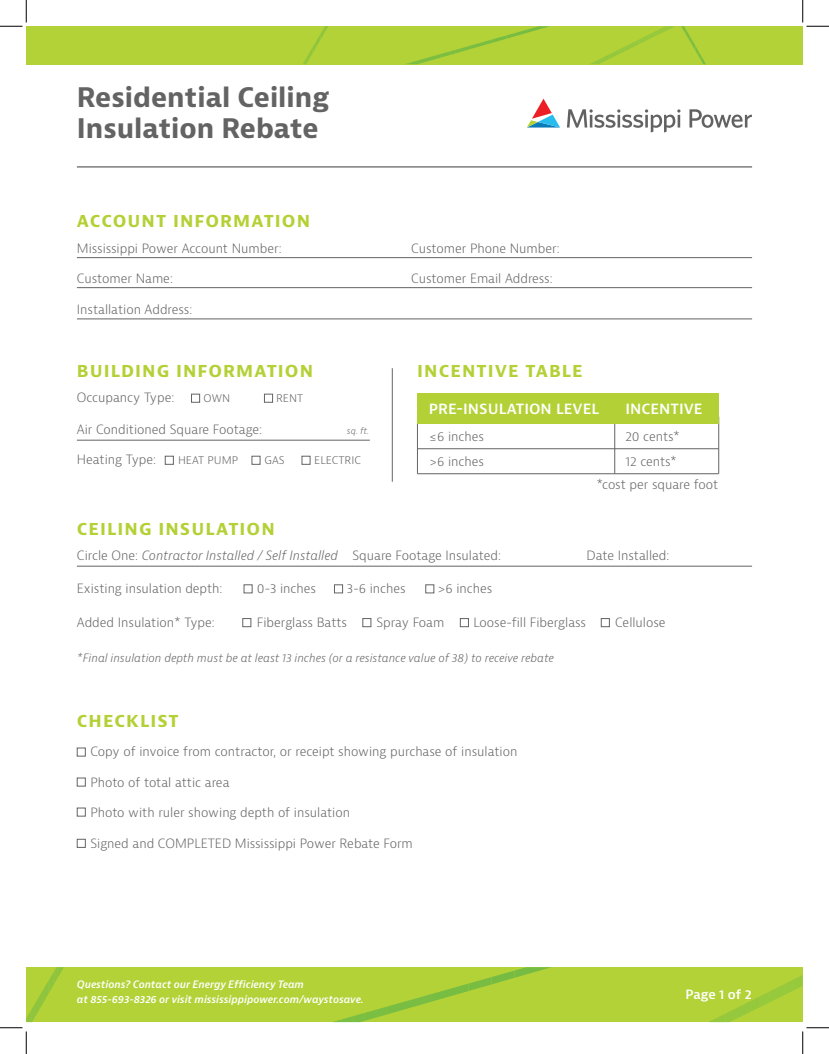
<style>
.page{position:relative;width:829px;height:1054px;background:#fff}
.page>*{position:absolute;margin:0;border:0;box-sizing:border-box;transform-origin:0 0}
.t1{font:700 26.25px/31.5px "Bernina Sans";color:#626362}
.t2{font:700 17.5px "Bernina Sans";letter-spacing:.06em;color:#b3d136}
.t3{font:600 15px "Bernina Sans";color:#fff}
.t4{font:300 12.5px "Bernina Sans";color:#626362}
.t5{font:600 12.5px "Bernina Sans";color:#fff}
.t6{font:italic 300 11.25px "Bernina Sans";color:#626362}
.t7{font:300 11.25px "Bernina Sans";color:#626362}
.t8{font:italic 600 10px/15.5px "Bernina Sans";color:#fff}
.t9{font:italic 300 8.75px "Bernina Sans";color:#626362}
.s1{font-style:italic}
</style>
<div class="page">
<div style="left:26px;top:967px;width:776px;height:55px;background:#b3d237"></div>
<svg style="left:333px;top:967px;width:218px;height:55px"></svg>
<div style="left:26px;top:26px;width:776px;height:38px;background:#b3d237"></div>
<svg style="left:681px;top:26px;width:25px;height:38px"></svg>
<svg style="left:589px;top:26px;width:86px;height:39px"></svg>
<svg style="left:303px;top:26px;width:25px;height:38px"></svg>
<svg style="left:406px;top:26px;width:143px;height:38px"></svg>
<svg style="left:527px;top:99px;width:33px;height:29px"></svg>
<svg style="left:567px;top:109px;width:185px;height:23px"></svg>
<hr style="left:77px;top:166px;width:675px;height:2px;background:#626362">
<hr style="left:77px;top:257px;width:675px;height:1px;background:#626362">
<hr style="left:77px;top:287px;width:675px;height:1px;background:#626362">
<hr style="left:77px;top:440px;width:293px;height:1px;background:#626362">
<hr style="left:77px;top:319px;width:675px;height:1px;background:#626362">
<hr style="left:77px;top:566px;width:675px;height:1px;background:#626362">
<hr style="left:392px;top:368px;width:1px;height:114px;background:#626362">
<div style="left:191px;top:394px;width:9px;height:8px;border:1px solid #626362"></div>
<div style="left:264px;top:394px;width:9px;height:8px;border:1px solid #626362"></div>
<div style="left:165px;top:456px;width:9px;height:9px;border:1px solid #626362"></div>
<div style="left:242px;top:618px;width:9px;height:9px;border:1px solid #626362"></div>
<div style="left:362px;top:618px;width:9px;height:9px;border:1px solid #626362"></div>
<div style="left:460px;top:618px;width:9px;height:9px;border:1px solid #626362"></div>
<div style="left:252px;top:456px;width:8px;height:9px;border:1px solid #626362"></div>
<div style="left:302px;top:456px;width:8px;height:9px;border:1px solid #626362"></div>
<div style="left:244px;top:584px;width:8px;height:9px;border:1px solid #626362"></div>
<div style="left:334px;top:584px;width:9px;height:9px;border:1px solid #626362"></div>
<div style="left:425px;top:584px;width:9px;height:9px;border:1px solid #626362"></div>
<hr style="left:417px;top:417px;width:1px;height:56px;background:#626362">
<hr style="left:417px;top:448px;width:302px;height:1px;background:#626362">
<hr style="left:417px;top:473px;width:302px;height:1px;background:#626362">
<hr style="left:718px;top:417px;width:1px;height:56px;background:#626362">
<hr style="left:614px;top:417px;width:1px;height:56px;background:#626362">
<div style="left:417px;top:393px;width:302px;height:31px;background:#b3d136"></div>
<div style="left:77px;top:748px;width:9px;height:8px;border:1px solid #626362"></div>
<div style="left:77px;top:778px;width:9px;height:8px;border:1px solid #626362"></div>
<div style="left:77px;top:808px;width:9px;height:8px;border:1px solid #626362"></div>
<div style="left:77px;top:839px;width:9px;height:9px;border:1px solid #626362"></div>
<div style="left:601px;top:618px;width:9px;height:9px;border:1px solid #626362"></div>
<svg style="left:0;top:0;width:27px;height:27px"></svg>
<svg style="left:0;top:967px;width:64px;height:87px"></svg>
<svg style="left:802px;top:0;width:27px;height:27px"></svg>
<svg style="left:709px;top:975px;width:120px;height:79px"></svg>
<p class="t1" style="left:77px;top:82px;width:254px">Residential Ceiling<br>Insulation Rebate</p>
<p class="t2" style="left:77px;top:210px;width:235px">ACCOUNT INFORMATION</p>
<p class="t4" style="left:77px;top:240px;width:206px">Mississippi Power Account Number:</p>
<p class="t4" style="left:77px;top:270px;width:97px">Customer Name:</p>
<p class="t4" style="left:77px;top:301px;width:117px">Installation Address:</p>
<p class="t4" style="left:411px;top:240px;width:150px">Customer Phone Number:</p>
<p class="t4" style="left:411px;top:270px;width:143px">Customer Email Address:</p>
<p class="t2" style="left:77px;top:359px;width:238px">BUILDING INFORMATION</p>
<p class="t2" style="left:417px;top:359px;width:167px">INCENTIVE TABLE</p>
<p class="t4" style="left:77px;top:389px;width:99px">Occupancy Type:</p>
<p class="t7" style="left:203px;top:391px;width:28px">OWN</p>
<p class="t7" style="left:276px;top:391px;width:29px">RENT</p>
<p class="t3" style="left:429px;top:399px;width:172px">PRE-INSULATION LEVEL</p>
<p class="t3" style="left:625px;top:399px;width:79px">INCENTIVE</p>
<p class="t4" style="left:625px;top:428px;width:56px">20 cents*</p>
<p class="t4" style="left:625px;top:453px;width:53px">12 cents*</p>
<p class="t4" style="left:77px;top:421px;width:187px">Air Conditioned Square Footage:</p>
<p class="t9" style="left:347px;top:424px;width:24px">sq. ft.</p>
<p class="t4" style="left:429px;top:428px;width:57px">≤6 inches</p>
<p class="t4" style="left:429px;top:453px;width:57px">&gt;6 inches</p>
<p class="t4" style="left:77px;top:452px;width:81px">Heating Type:</p>
<p class="t7" style="left:178px;top:453px;width:62px">HEAT PUMP</p>
<p class="t7" style="left:264px;top:453px;width:22px">GAS</p>
<p class="t7" style="left:314px;top:453px;width:48px">ELECTRIC</p>
<p class="t4" style="left:596px;top:476px;width:123px">*cost per square foot</p>
<p class="t2" style="left:77px;top:517px;width:199px">CEILING INSULATION</p>
<p class="t4" style="left:77px;top:547px;width:425px">Circle One: <span class="s1">Contractor Installed / Self Installed</span> Square Footage Insulated:</p>
<p class="t4" style="left:586px;top:547px;width:84px">Date Installed:</p>
<p class="t4" style="left:77px;top:580px;width:147px">Existing insulation depth:</p>
<p class="t4" style="left:257px;top:580px;width:61px">0-3 inches</p>
<p class="t4" style="left:347px;top:580px;width:60px">3-6 inches</p>
<p class="t4" style="left:437px;top:580px;width:57px">&gt;6 inches</p>
<p class="t4" style="left:77px;top:614px;width:139px">Added Insulation* Type:</p>
<p class="t4" style="left:257px;top:614px;width:92px">Fiberglass Batts</p>
<p class="t4" style="left:376px;top:614px;width:69px">Spray Foam</p>
<p class="t4" style="left:473px;top:614px;width:114px">Loose-fill Fiberglass</p>
<p class="t4" style="left:615px;top:614px;width:52px">Cellulose</p>
<p class="t6" style="left:77px;top:651px;width:478px">*Final insulation depth must be at least 13 inches (or a resistance value of 38) to receive rebate</p>
<p class="t2" style="left:77px;top:710px;width:103px">CHECKLIST</p>
<p class="t4" style="left:90px;top:743px;width:428px">Copy of invoice from contractor, or receipt showing purchase of insulation</p>
<p class="t4" style="left:90px;top:774px;width:141px">Photo of total attic area</p>
<p class="t4" style="left:90px;top:804px;width:261px">Photo with ruler showing depth of insulation</p>
<p class="t4" style="left:90px;top:835px;width:324px">Signed and COMPLETED Mississippi Power Rebate Form</p>
<p class="t8" style="left:77px;top:977px;width:288px">Questions? Contact our Energy Efficiency Team<br>at 855-693-8326 or visit mississippipower.com/waystosave.</p>
<p class="t5" style="left:685px;top:986px;width:68px">Page 1 of 2</p>
</div>
